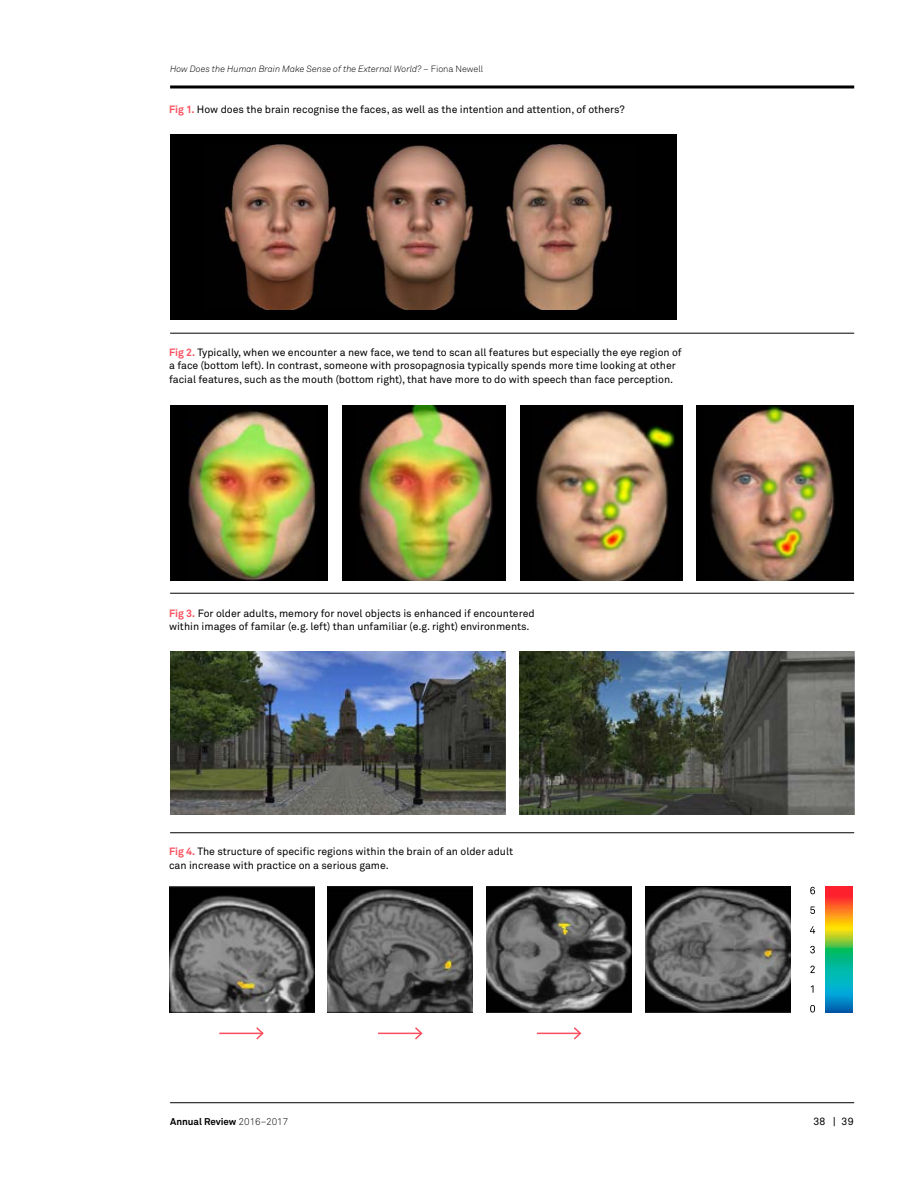
<style>
.page{position:relative;width:918px;height:1188px;background:#fff}
.page>*{position:absolute;margin:0;border:0;box-sizing:border-box;transform-origin:0 0}
.t1{font:10.5px/13.5px "Akkurat";color:#000}
.t2{font:10.5px "Akkurat Mono";color:#000}
.t3{font:700 9.75px "Akkurat";color:#000}
.t4{font:italic 300 9px "Akkurat";color:#000}
.s1{font-style:normal}
.s2{font-weight:700;color:#f94f5e}
.s3{font-weight:300}
</style>
<div class="page">
<hr style="left:170px;top:85px;width:684px;height:3px;background:#000">
<img style="left:170px;top:651px;width:335px;height:164px">
<img style="left:170px;top:144px;width:507px;height:176px">
<img style="left:186px;top:405px;width:131px;height:175px">
<img style="left:704px;top:405px;width:136px;height:175px">
<img style="left:356px;top:405px;width:139px;height:175px">
<img style="left:531px;top:405px;width:144px;height:175px">
<hr style="left:170px;top:333px;width:684px;height:1px;background:#000">
<hr style="left:170px;top:593px;width:684px;height:1px;background:#000">
<hr style="left:170px;top:833px;width:684px;height:1px;background:#000">
<img style="left:519px;top:651px;width:335px;height:164px">
<hr style="left:170px;top:1102px;width:684px;height:1px;background:#000">
<div style="left:170px;top:134px;width:32px;height:185px;background:#000"></div>
<div style="left:317px;top:405px;width:11px;height:175px;background:#000"></div>
<div style="left:170px;top:405px;width:16px;height:175px;background:#000"></div>
<div style="left:342px;top:405px;width:14px;height:175px;background:#000"></div>
<div style="left:495px;top:405px;width:11px;height:175px;background:#000"></div>
<div style="left:520px;top:405px;width:11px;height:175px;background:#000"></div>
<div style="left:675px;top:405px;width:7px;height:175px;background:#000"></div>
<div style="left:697px;top:405px;width:7px;height:175px;background:#000"></div>
<div style="left:840px;top:405px;width:14px;height:175px;background:#000"></div>
<div style="left:636px;top:134px;width:41px;height:185px;background:#000"></div>
<div style="left:173px;top:134px;width:495px;height:10px;background:#000"></div>
<div style="left:173px;top:310px;width:495px;height:10px;background:#000"></div>
<img style="left:169px;top:886px;width:145px;height:126px">
<img style="left:328px;top:886px;width:145px;height:126px">
<img style="left:487px;top:886px;width:145px;height:126px">
<img style="left:645px;top:886px;width:145px;height:126px">
<hr style="left:219px;top:1033px;width:44px;height:1px;background:#f94f5e">
<svg style="left:255px;top:1027px;width:9px;height:13px"></svg>
<hr style="left:378px;top:1033px;width:44px;height:1px;background:#f94f5e">
<svg style="left:413px;top:1027px;width:10px;height:13px"></svg>
<hr style="left:537px;top:1033px;width:43px;height:1px;background:#f94f5e">
<svg style="left:572px;top:1027px;width:10px;height:13px"></svg>
<svg style="left:810px;top:887px;width:5px;height:7px"></svg>
<svg style="left:810px;top:1005px;width:5px;height:8px"></svg>
<svg style="left:811px;top:985px;width:3px;height:8px"></svg>
<svg style="left:810px;top:966px;width:5px;height:7px"></svg>
<svg style="left:810px;top:946px;width:5px;height:7px"></svg>
<svg style="left:810px;top:926px;width:5px;height:8px"></svg>
<svg style="left:810px;top:907px;width:5px;height:7px"></svg>
<img style="left:825px;top:887px;width:28px;height:125px">
<p class="t4" style="left:170px;top:64px;width:315px">How Does the Human Brain Make Sense of the External World? <span class="s1">– Fiona Newell</span></p>
<p class="t1" style="left:169px;top:102px;width:457px"><span class="s2">Fig 1.</span> How does the brain recognise the faces, as well as the intention and attention, of others?</p>
<p class="t1" style="left:169px;top:345px;width:514px"><span class="s2">Fig 2.</span> Typically, when we encounter a new face, we tend to scan all features but especially the eye region of a face (bottom left). In contrast, someone with prosopagnosia typically spends more time looking at other facial features, such as the mouth (bottom right), that have more to do with speech than face perception.</p>
<p class="t1" style="left:169px;top:606px;width:367px"><span class="s2">Fig 3.</span> For older adults, memory for novel objects is enhanced if encountered within images of familar (e.g. left) than unfamiliar (e.g. right) environments.</p>
<p class="t1" style="left:169px;top:845px;width:346px"><span class="s2">Fig 4.</span> The structure of specific regions within the brain of an older adult can increase with practice on a serious game.</p>
<p class="t3" style="left:170px;top:1115px;width:120px">Annual Review <span class="s3">2016–2017</span></p>
<p class="t2" style="left:813px;top:1115px;width:42px">38 | 39</p>
</div>
